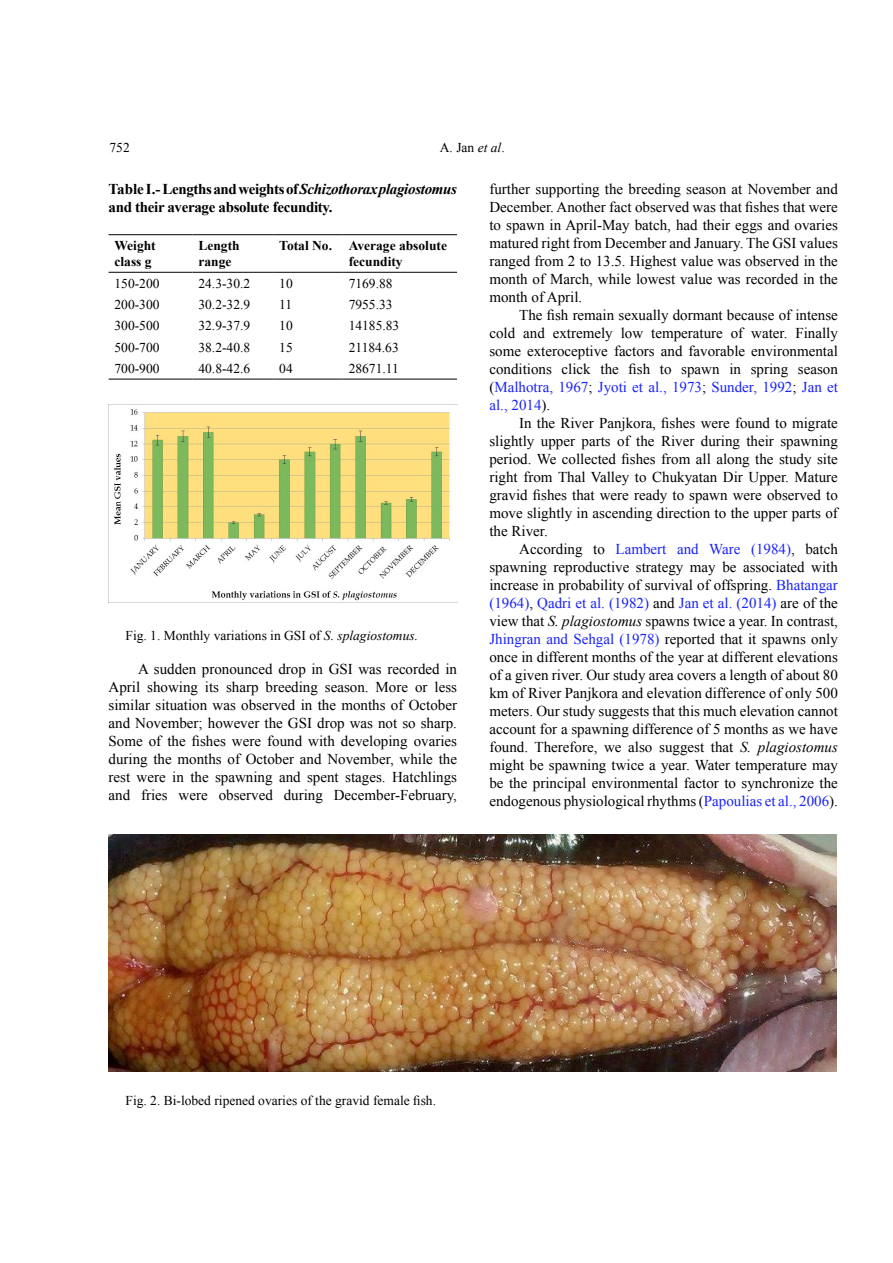
<style>
.page{position:relative;width:893px;height:1263px;background:#fff}
.page>*{position:absolute;margin:0;border:0;box-sizing:border-box;transform-origin:0 0}
.t1{font:15px/18px "Times New Roman";color:#000;text-align:justify}
.t2{font:700 15px/18px "Times New Roman";letter-spacing:-.02em;color:#000}
.t3{font:13.5px "Times New Roman";color:#000}
.t4{font:700 13.5px/16.2px "Times New Roman";color:#000}
.s1{font-style:italic}
.s2{color:#1922fb}
</style>
<div class="page">
<hr style="left:109px;top:379px;width:83px;height:1px;background:#000">
<hr style="left:192px;top:379px;width:81px;height:1px;background:#000">
<hr style="left:273px;top:379px;width:70px;height:1px;background:#000">
<hr style="left:343px;top:379px;width:114px;height:1px;background:#000">
<hr style="left:109px;top:234px;width:83px;height:1px;background:#000">
<hr style="left:192px;top:234px;width:81px;height:1px;background:#000">
<hr style="left:273px;top:234px;width:70px;height:1px;background:#000">
<hr style="left:343px;top:234px;width:114px;height:1px;background:#000">
<hr style="left:109px;top:272px;width:83px;height:1px;background:#000">
<hr style="left:192px;top:272px;width:81px;height:1px;background:#000">
<hr style="left:273px;top:272px;width:70px;height:1px;background:#000">
<hr style="left:343px;top:272px;width:114px;height:1px;background:#000">
<img style="left:109px;top:409px;width:348px;height:194px">
<img style="left:109px;top:834px;width:727px;height:237px">
<p class="t3" style="left:440px;top:139px;width:66px">A. Jan <span class="s1">et al</span>.</p>
<p class="t3" style="left:109px;top:139px;width:22px">752</p>
<p class="t2" style="left:109px;top:180px;width:350px">Table I.- Lengths and weights of <span class="s1">Schizothorax plagiostomus </span>and their average absolute fecundity.</p>
<p class="t4" style="left:115px;top:237px;width:43px">Weight class g</p>
<p class="t4" style="left:198px;top:237px;width:43px">Length range</p>
<p class="t4" style="left:349px;top:237px;width:100px;text-indent:-69px">Total No. Average absolute fecundity</p>
<p class="t3" style="left:115px;top:274px;width:46px">150-200</p>
<p class="t3" style="left:198px;top:274px;width:53px">24.3-30.2</p>
<p class="t3" style="left:279px;top:274px;width:15px">10</p>
<p class="t3" style="left:349px;top:274px;width:45px">7169.88</p>
<p class="t3" style="left:115px;top:295px;width:46px">200-300</p>
<p class="t3" style="left:198px;top:295px;width:53px">30.2-32.9</p>
<p class="t3" style="left:279px;top:295px;width:15px">11</p>
<p class="t3" style="left:349px;top:295px;width:45px">7955.33</p>
<p class="t3" style="left:115px;top:317px;width:46px">300-500</p>
<p class="t3" style="left:198px;top:317px;width:53px">32.9-37.9</p>
<p class="t3" style="left:279px;top:317px;width:15px">10</p>
<p class="t3" style="left:349px;top:317px;width:52px">14185.83</p>
<p class="t3" style="left:115px;top:338px;width:46px">500-700</p>
<p class="t3" style="left:198px;top:338px;width:53px">38.2-40.8</p>
<p class="t3" style="left:279px;top:338px;width:15px">15</p>
<p class="t3" style="left:349px;top:338px;width:52px">21184.63</p>
<p class="t3" style="left:115px;top:359px;width:46px">700-900</p>
<p class="t3" style="left:198px;top:359px;width:53px">40.8-42.6</p>
<p class="t3" style="left:279px;top:359px;width:15px">04</p>
<p class="t3" style="left:349px;top:359px;width:52px">28671.11</p>
<p class="t1" style="left:489px;top:180px;width:350px">further supporting the breeding season at November and December. Another fact observed was that fishes that were to spawn in April-May batch, had their eggs and ovaries matured right from December and January. The GSI values ranged from 2 to 13.5. Highest value was observed in the month of March, while lowest value was recorded in the month of April.</p>
<p class="t1" style="left:489px;top:306px;width:350px;text-indent:30px">The fish remain sexually dormant because of intense cold and extremely low temperature of water. Finally some exteroceptive factors and favorable environmental conditions click the fish to spawn in spring season (<span class="s2">Malhotra, 1967</span>; <span class="s2">Jyoti et al., 1973</span>; <span class="s2">Sunder, 1992</span>; <span class="s2">Jan et al., 2014</span>).</p>
<p class="t1" style="left:489px;top:414px;width:350px;text-indent:30px">In the River Panjkora, fishes were found to migrate slightly upper parts of the River during their spawning period. We collected fishes from all along the study site right from Thal Valley to Chukyatan Dir Upper. Mature gravid fishes that were ready to spawn were observed to move slightly in ascending direction to the upper parts of the River.</p>
<p class="t1" style="left:489px;top:540px;width:350px;text-indent:30px">According to <span class="s2">Lambert and Ware (1984)</span>, batch spawning reproductive strategy may be associated with increase in probability of survival of offspring. <span class="s2">Bhatangar (1964)</span>, <span class="s2">Qadri et al. (1982)</span> and <span class="s2">Jan et al. (2014)</span> are of the view that <span class="s1">S. plagiostomus</span> spawns twice a year. In contrast, <span class="s2">Jhingran and Sehgal (1978)</span> reported that it spawns only once in different months of the year at different elevations of a given river. Our study area covers a length of about 80 km of River Panjkora and elevation difference of only 500 meters. Our study suggests that this much elevation cannot account for a spawning difference of 5 months as we have found. Therefore, we also suggest that <span class="s1">S. plagiostomus </span>might be spawning twice a year. Water temperature may be the principal environmental factor to synchronize the endogenous physiological rhythms (<span class="s2">Papoulias et al., 2006</span>).</p>
<p class="t3" style="left:126px;top:626px;width:294px">Fig. 1. Monthly variations in GSI of <span class="s1">S. splagiostomus.</span></p>
<p class="t1" style="left:109px;top:660px;width:350px;text-indent:30px">A sudden pronounced drop in GSI was recorded in April showing its sharp breeding season. More or less similar situation was observed in the months of October and November; however the GSI drop was not so sharp.<br>Some of the fishes were found with developing ovaries during the months of October and November, while the rest were in the spawning and spent stages. Hatchlings and fries were observed during December-February,</p>
<p class="t3" style="left:126px;top:1091px;width:312px">Fig. 2. Bi-lobed ripened ovaries of the gravid female fish.</p>
</div>
